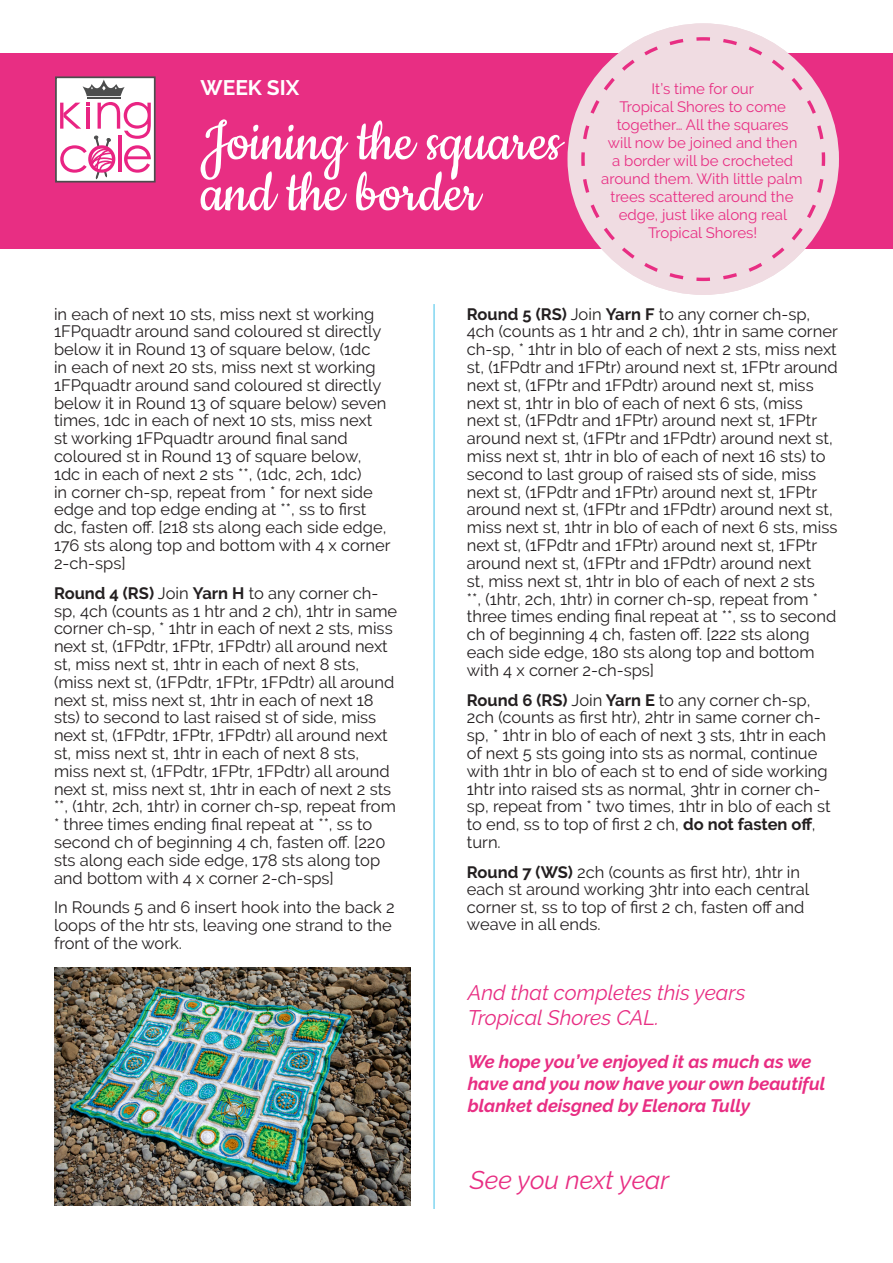
<style>
.page{position:relative;width:893px;height:1263px;background:#fff}
.page>*{position:absolute;margin:0;border:0;box-sizing:border-box;transform-origin:0 0}
.t1{font:64.5px/51px "Cookie";color:#fff}
.t2{font:italic 25.5px "Raleway";color:#e82e83}
.t3{font:italic 21px "Raleway";color:#e82e83}
.t4{font:700 21px "Raleway";color:#fff}
.t5{font:italic 700 18px/21.6px "Raleway";color:#e82e83}
.t6{font:16.5px/17.9px "Raleway";color:#231f20}
.t7{font:15px/18px "Raleway";color:#e82e83;text-align:center}
.t8{font:15px/18px "Minion Pro";color:#e82e83;text-align:center}
.s1{font-weight:700}
</style>
<div class="page">
<div style="left:0;top:53px;width:893px;height:196px;background:#e82e83"></div>
<div style="left:56px;top:77px;width:99px;height:105px;background:#fff"></div>
<div style="left:55px;top:76px;width:101px;height:107px;border:2px solid #4c4d4d"></div>
<svg style="left:83px;top:80px;width:42px;height:16px"></svg>
<hr style="left:87px;top:97px;width:34px;height:2px;background:#4c4d4d">
<svg style="left:60px;top:102px;width:91px;height:78px"></svg>
<div style="left:567px;top:23px;width:272px;height:272px;background:#f0dce2;border-radius:50%"></div>
<svg style="left:580px;top:35px;width:247px;height:248px"></svg>
<hr style="left:434px;top:304px;width:1px;height:905px;background:#41c2e9">
<img style="left:54px;top:967px;width:357px;height:238px">
<p class="t4" style="left:201px;top:76px;width:100px">WEEK SIX</p>
<p class="t1" style="left:201px;top:118px;width:362px">Joining the squares and the border</p>
<p class="t4" style="left:266px;top:76px;width:69px">THREE</p>
<p class="t1" style="left:201px;top:118px;width:347px">C co uts, Shells &amp;<br>Sparkling Seas</p>
<p class="t7" style="left:601px;top:80px;width:203px">It’s time for our<br>Tropical Shores to come together… All the squares<br>will now be joined and then a border will be crocheted around them. With little palm trees scattered around the edge, just like along real<br>Tropical Shores!</p>
<p class="t8" style="left:601px;top:97px;width:204px">Coconuts anging high in<br>the palm t ees. Beautiful shells<br>to be found along the beach. And oh how the sea sparkles! Th se three differ nt smaller squares are inspired by coconuts, shells and sparkling tropical seas!</p>
<p class="t6" style="left:54px;top:305px;width:338px">in each of next 10 sts, miss next st working 1FPquadtr around sand coloured st directly below it in Round 13 of square below, (1dc<br>in each of next 20 sts, miss next st working 1FPquadtr around sand coloured st directly below it in Round 13 of square below) seven times, 1dc in each of next 10 sts, miss next<br>st working 1FPquadtr around final sand coloured st in Round 13 of square below, 1dc in each of next 2 sts **, (1dc, 2ch, 1dc)<br>in corner ch-sp, repeat from * for next side edge and top edge ending at **, ss to first dc, fasten off. [218 sts along each side edge, 176 sts along top and bottom with 4 x corner 2-ch-sps]</p>
<p class="t6" style="left:54px;top:584px;width:345px"><span class="s1">Round 4 (RS)</span> Join <span class="s1">Yarn H</span> to any corner ch&shy;sp, 4ch (counts as 1 htr and 2 ch), 1htr in same corner ch-sp, * 1htr in each of next 2 sts, miss next st, (1FPdtr, 1FPtr, 1FPdtr) all around next st, miss next st, 1htr in each of next 8 sts, (miss next st, (1FPdtr, 1FPtr, 1FPdtr) all around next st, miss next st, 1htr in each of next 18 sts) to second to last raised st of side, miss next st, (1FPdtr, 1FPtr, 1FPdtr) all around next st, miss next st, 1htr in each of next 8 sts, miss next st, (1FPdtr, 1FPtr, 1FPdtr) all around next st, miss next st, 1htr in each of next 2 sts **, (1htr, 2ch, 1htr) in corner ch-sp, repeat from * three times ending final repeat at **, ss to second ch of beginning 4 ch, fasten off. [220 sts along each side edge, 178 sts along top and bottom with 4 x corner 2-ch-sps]</p>
<p class="t6" style="left:54px;top:899px;width:342px">In Rounds 5 and 6 insert hook into the back 2 loops of the htr sts, leaving one strand to the front of the work.</p>
<p class="t6" style="left:467px;top:305px;width:372px"><span class="s1">Round 5 (RS)</span> Join <span class="s1">Yarn F</span> to any corner ch-sp, 4ch (counts as 1 htr and 2 ch), 1htr in same corner ch-sp, * 1htr in blo of each of next 2 sts, miss next st, (1FPdtr and 1FPtr) around next st, 1FPtr around next st, (1FPtr and 1FPdtr) around next st, miss next st, 1htr in blo of each of next 6 sts, (miss next st, (1FPdtr and 1FPtr) around next st, 1FPtr around next st, (1FPtr and 1FPdtr) around next st, miss next st, 1htr in blo of each of next 16 sts) to second to last group of raised sts of side, miss next st, (1FPdtr and 1FPtr) around next st, 1FPtr around next st, (1FPtr and 1FPdtr) around next st, miss next st, 1htr in blo of each of next 6 sts, miss next st, (1FPdtr and 1FPtr) around next st, 1FPtr around next st, (1FPtr and 1FPdtr) around next<br>st, miss next st, 1htr in blo of each of next 2 sts<br>**, (1htr, 2ch, 1htr) in corner ch-sp, repeat from * three times ending final repeat at **, ss to second ch of beginning 4 ch, fasten off. [222 sts along each side edge, 180 sts along top and bottom with 4 x corner 2-ch-sps]</p>
<p class="t6" style="left:467px;top:691px;width:365px"><span class="s1">Round 6 (RS)</span> Join <span class="s1">Yarn E</span> to any corner ch-sp, 2ch (counts as first htr), 2htr in same corner ch&shy;sp, * 1htr in blo of each of next 3 sts, 1htr in each of next 5 sts going into sts as normal, continue with 1htr in blo of each st to end of side working 1htr into raised sts as normal, 3htr in corner ch&shy;sp, repeat from * two times, 1htr in blo of each st to end, ss to top of first 2 ch, <span class="s1">do not fasten off</span>, turn.</p>
<p class="t6" style="left:467px;top:863px;width:344px"><span class="s1">Round 7 (WS)</span> 2ch (counts as first htr), 1htr in each st around working 3htr into each central corner st, ss to top of first 2 ch, fasten off and weave in all ends.</p>
<p class="t3" style="left:468px;top:980px;width:279px">And that completes this years</p>
<p class="t3" style="left:468px;top:1005px;width:193px">Tropical Shores CAL.</p>
<p class="t5" style="left:468px;top:1051px;width:359px">We hope you’ve enjoyed it as much as we have and you now have your own beautiful blanket deisgned by Elenora Tully</p>
<p class="t2" style="left:470px;top:1165px;width:201px">See you next year</p>
</div>
